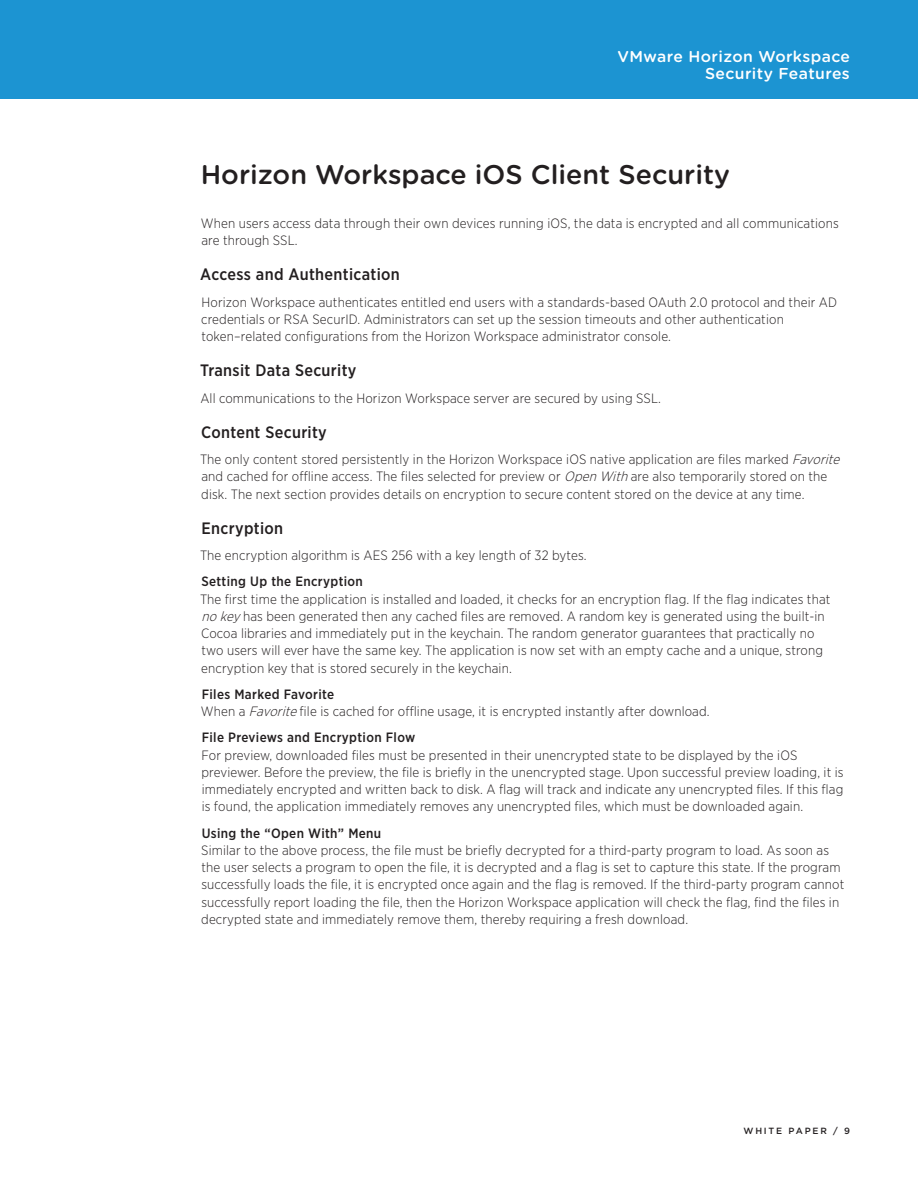
<style>
.page{position:relative;width:918px;height:1188px;background:#fff}
.page>*{position:absolute;margin:0;border:0;box-sizing:border-box;transform-origin:0 0}
._3_Main_Body_Head{font:500 27px "Gotham Rounded";color:#231f20}
._4a_Subhead_1{font:500 16.5px "Gotham Narrow";letter-spacing:.02em;color:#231f20}
.t1{font:500 15.75px/17.2px "Gotham Rounded";letter-spacing:.025em;color:#fff;text-align:right}
._5a_Body{font:300 13.5px/17.2px "Gotham Narrow";letter-spacing:.01em;color:#231f20}
._4b_Subhead_2{font:500 13.5px "Gotham Narrow";letter-spacing:.025em;color:#231f20}
.t2{font:500 9px "Gotham";letter-spacing:.2em;color:#231f20}
.s1{font-style:italic}
</style>
<div class="page">
<div style="left:0;top:0;width:918px;height:99px;background:#1c94d2"></div>
<p class="t1" style="left:618px;top:47px;width:234px">VMware Horizon Workspace<br>Security Features</p>
<p class="_3_Main_Body_Head" style="left:201px;top:155px;width:531px">Horizon Workspace iOS Client Security</p>
<p class="_5a_Body" style="left:201px;top:214px;width:639px">When users access data through their own devices running iOS, the data is encrypted and all communications are through SSL.</p>
<p class="_4a_Subhead_1" style="left:200px;top:264px;width:201px">Access and Authentication</p>
<p class="_5a_Body" style="left:201px;top:293px;width:637px">Horizon Workspace authenticates entitled end users with a standards-based OAuth 2.0 protocol and their AD credentials or RSA SecurID. Administrators can set up the session timeouts and other authentication token–related configurations from the Horizon Workspace administrator console.</p>
<p class="_4a_Subhead_1" style="left:200px;top:360px;width:158px">Transit Data Security</p>
<p class="_5a_Body" style="left:200px;top:389px;width:462px">All communications to the Horizon Workspace server are secured by using SSL.</p>
<p class="_4a_Subhead_1" style="left:201px;top:422px;width:127px">Content Security</p>
<p class="_5a_Body" style="left:200px;top:450px;width:645px">The only content stored persistently in the Horizon Workspace iOS native application are files marked <span class="s1">Favorite </span>and cached for offline access. The files selected for preview or <span class="s1">OpenWith</span>are also temporarily stored on the disk. The next section provides details on encryption to secure content stored on the device at any time.</p>
<p class="_4a_Subhead_1" style="left:202px;top:518px;width:83px">Encryption</p>
<p class="_5a_Body" style="left:200px;top:546px;width:388px">The encryption algorithm is AES 256 with a key length of 32 bytes.</p>
<p class="_4b_Subhead_2" style="left:201px;top:573px;width:163px">Setting Up the Encryption</p>
<p class="_5a_Body" style="left:200px;top:590px;width:632px">The first time the application is installed and loaded, it checks for an encryption flag. If the flag indicates that <span class="s1">nokey</span>has been generated then any cached files are removed. A random key is generated using the built-in Cocoa libraries and immediately put in the keychain. The random generator guarantees that practically no two users will ever have the same key. The application is now set with an empty cache and a unique, strong encryption key that is stored securely in the keychain.</p>
<p class="_4b_Subhead_2" style="left:202px;top:686px;width:134px">Files Marked Favorite</p>
<p class="_5a_Body" style="left:201px;top:702px;width:510px">When a <span class="s1">Favorite</span>file is cached for offline usage, it is encrypted instantly after download.</p>
<p class="_4b_Subhead_2" style="left:202px;top:729px;width:215px">File Previews and Encryption Flow</p>
<p class="_5a_Body" style="left:202px;top:746px;width:644px">For preview, downloaded files must be presented in their unencrypted state to be displayed by the iOS previewer. Before the preview, the file is briefly in the unencrypted stage. Upon successful preview loading, it is immediately encrypted and written back to disk. A flag will track and indicate any unencrypted files. If this flag is found, the application immediately removes any unencrypted files, which must be downloaded again.</p>
<p class="_4b_Subhead_2" style="left:202px;top:824px;width:181px">Using the “Open With” Menu</p>
<p class="_5a_Body" style="left:201px;top:841px;width:645px">Similar to the above process, the file must be briefly decrypted for a third-party program to load. As soon as the user selects a program to open the file, it is decrypted and a flag is set to capture this state. If the program successfully loads the file, it is encrypted once again and the flag is removed. If the third-party program cannot successfully report loading the file, then the Horizon Workspace application will check the flag, find the files in decrypted state and immediately remove them, thereby requiring a fresh download.</p>
<p class="t2" style="left:744px;top:1125px;width:108px">WHITE PAPER / 9</p>
</div>
